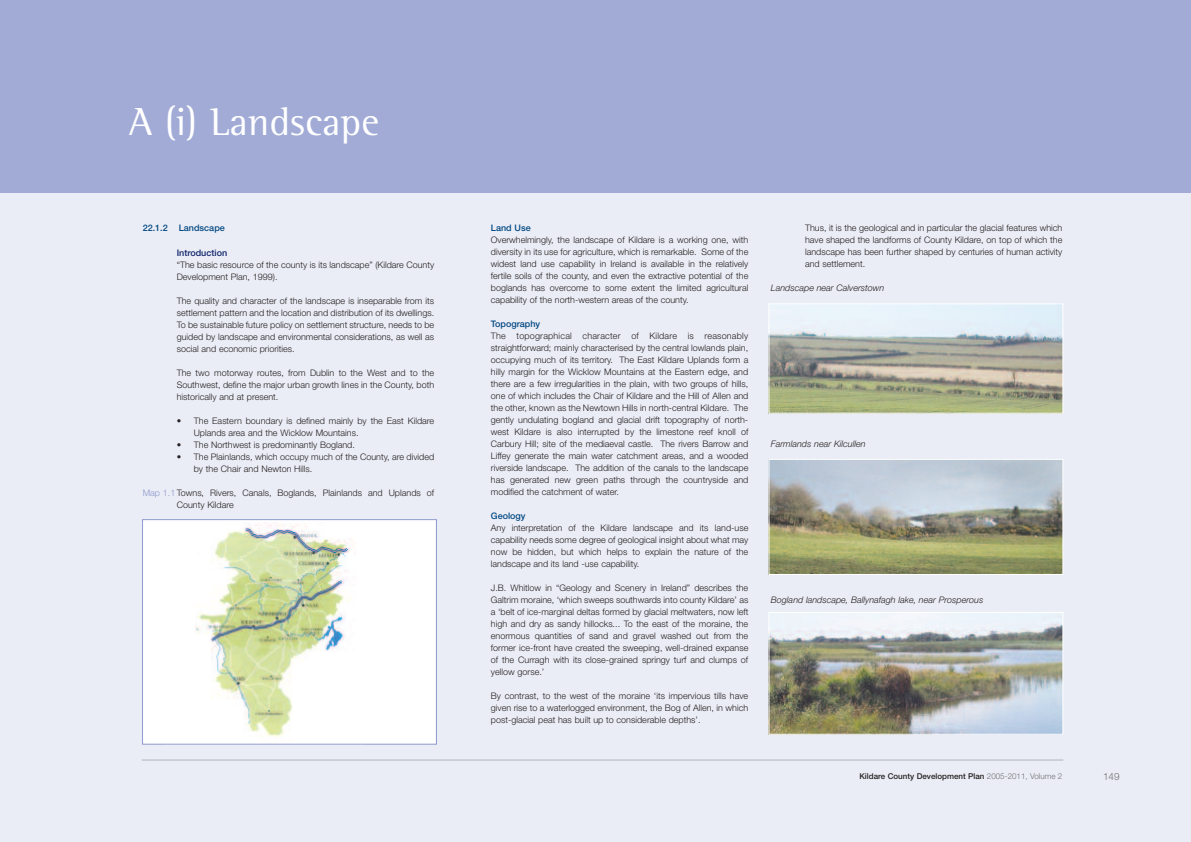
<style>
.page{position:relative;width:1191px;height:842px;background:#fff}
.page>*{position:absolute;margin:0;border:0;box-sizing:border-box;transform-origin:0 0}
.t1{font:40px "Rotis Semi Serif";color:#fff}
.t2{font:300 10px "Helvetica Neue";color:#717074}
.t3{font:300 9px/12px "Helvetica Neue";color:#231f20;text-align:justify}
.t4{font:italic 300 9px "Helvetica Neue";color:#231f20}
.t5{font:500 9px "Helvetica Neue";color:#014882}
.t6{font:500 9px "Helvetica Neue";color:#0d2169}
.t7{font:500 8px "Helvetica Neue";color:#231f20}
.s1{color:#8d9acd}
.s2{font-weight:300;color:#717074}
</style>
<div class="page">
<div style="left:0;top:186px;width:1191px;height:656px;background:#ebedf6"></div>
<div style="left:142px;top:520px;width:294px;height:224px;background:#fff"></div>
<img style="left:195px;top:523px;width:155px;height:214px">
<div style="left:142px;top:519px;width:295px;height:225px;border:1px solid #8d9acd"></div>
<img style="left:770px;top:305px;width:291px;height:107px">
<div style="left:768px;top:303px;width:295px;height:111px;border:1px solid #fff"></div>
<img style="left:770px;top:461px;width:291px;height:112px">
<div style="left:768px;top:459px;width:295px;height:116px;border:1px solid #fff"></div>
<img style="left:770px;top:620px;width:291px;height:113px">
<div style="left:768px;top:612px;width:295px;height:123px;border:1px solid #fff"></div>
<hr style="left:142px;top:760px;width:921px;height:1px;background:#b4b3b7">
<div style="left:0;top:0;width:1191px;height:193px;background:#a1abd6"></div>
<h1 class="t1" style="left:129px;top:108px;width:251px">A (i) Landscape</h1>
<p class="t5" style="left:143px;top:224px;width:84px">22.1.2 Landscape</p>
<p class="t6" style="left:177px;top:249px;width:52px">Introduction</p>
<p class="t3" style="left:177px;top:259px;width:259px">“The basic resource of the county is its landscape” (Kildare County<br>Development Plan, 1999).</p>
<p class="t3" style="left:177px;top:295px;width:259px">The quality and character of the landscape is inseparable from its settlement pattern and the location and distribution of its dwellings.<br>To be sustainable future policy on settlement structure, needs to be guided by landscape and environmental considerations, as well as social and economic priorities.</p>
<p class="t3" style="left:177px;top:367px;width:259px">The two motorway routes, from Dublin to the West and to the Southwest, define the major urban growth lines in the County, both historically and at present.</p>
<p class="t3" style="left:194px;top:415px;width:242px;text-indent:-17px">• The Eastern boundary is defined mainly by the East Kildare<br>Uplands area and the Wicklow Mountains.</p>
<p class="t3" style="left:177px;top:439px;width:180px">• The Northwest is predominantly Bogland.</p>
<p class="t3" style="left:194px;top:451px;width:242px;text-indent:-17px">• The Plainlands, which occupy much of the County, are divided by the Chair and Newton Hills.</p>
<p class="t3" style="left:177px;top:487px;width:259px;text-indent:-34px"><span class="s1">Map 1.1</span> Towns, Rivers, Canals, Boglands, Plainlands and Uplands of<br>County Kildare</p>
<p class="t5" style="left:491px;top:224px;width:41px">Land Use</p>
<p class="t3" style="left:491px;top:234px;width:259px">Overwhelmingly, the landscape of Kildare is a working one, with diversity in its use for agriculture, which is remarkable. Some of the widest land use capability in Ireland is available in the relatively fertile soils of the county, and even the extractive potential of the boglands has overcome to some extent the limited agricultural capability of the north-western areas of the county.</p>
<p class="t5" style="left:491px;top:320px;width:51px">Topography</p>
<p class="t3" style="left:491px;top:330px;width:259px">The topographical character of Kildare is reasonably straightforward; mainly characterised by the central lowlands plain, occupying much of its territory. The East Kildare Uplands form a hilly margin for the Wicklow Mountains at the Eastern edge, and there are a few irregularities in the plain, with two groups of hills, one of which includes the Chair of Kildare and the Hill of Allen and the other, known as the Newtown Hills in north-central Kildare. The gently undulating bogland and glacial drift topography of north&shy;west Kildare is also interrupted by the limestone reef knoll of Carbury Hill; site of the mediaeval castle. The rivers Barrow and Liffey generate the main water catchment areas, and a wooded riverside landscape. The addition of the canals to the landscape has generated new green paths through the countryside and modified the catchment of water.</p>
<p class="t5" style="left:491px;top:512px;width:36px">Geology</p>
<p class="t3" style="left:491px;top:522px;width:259px">Any interpretation of the Kildare landscape and its land-use capability needs some degree of geological insight about what may now be hidden, but which helps to explain the nature of the landscape and its land -use capability.</p>
<p class="t3" style="left:491px;top:582px;width:259px">J.B. Whitlow in “Geology and Scenery in Ireland” describes the Galtrim moraine, ‘which sweeps southwards into county Kildare’ as a ‘belt of ice-marginal deltas formed by glacial meltwaters, now left high and dry as sandy hillocks... To the east of the moraine, the enormous quantities of sand and gravel washed out from the former ice-front have created the sweeping, well-drained expanse of the Curragh with its close-grained springy turf and clumps of yellow gorse.’</p>
<p class="t3" style="left:491px;top:690px;width:259px">By contrast, to the west of the moraine ‘its impervious tills have given rise to a waterlogged environment, the Bog of Allen, in which post-glacial peat has built up to considerable depths’.</p>
<p class="t3" style="left:805px;top:222px;width:259px">Thus, it is the geological and in particular the glacial features which have shaped the landforms of County Kildare, on top of which the landscape has been further shaped by centuries of human activity and settlement.</p>
<p class="t4" style="left:771px;top:284px;width:115px">Landscape near Calverstown</p>
<p class="t4" style="left:771px;top:440px;width:96px">Farmlands near Kilcullen</p>
<p class="t4" style="left:771px;top:596px;width:214px">Bogland landscape, Ballynafagh lake, near Prosperous</p>
<p class="t7" style="left:859px;top:773px;width:204px">Kildare County Development Plan <span class="s2">2005-2011, Volume 2</span></p>
<p class="t2" style="left:1103px;top:773px;width:18px">149</p>
</div>
